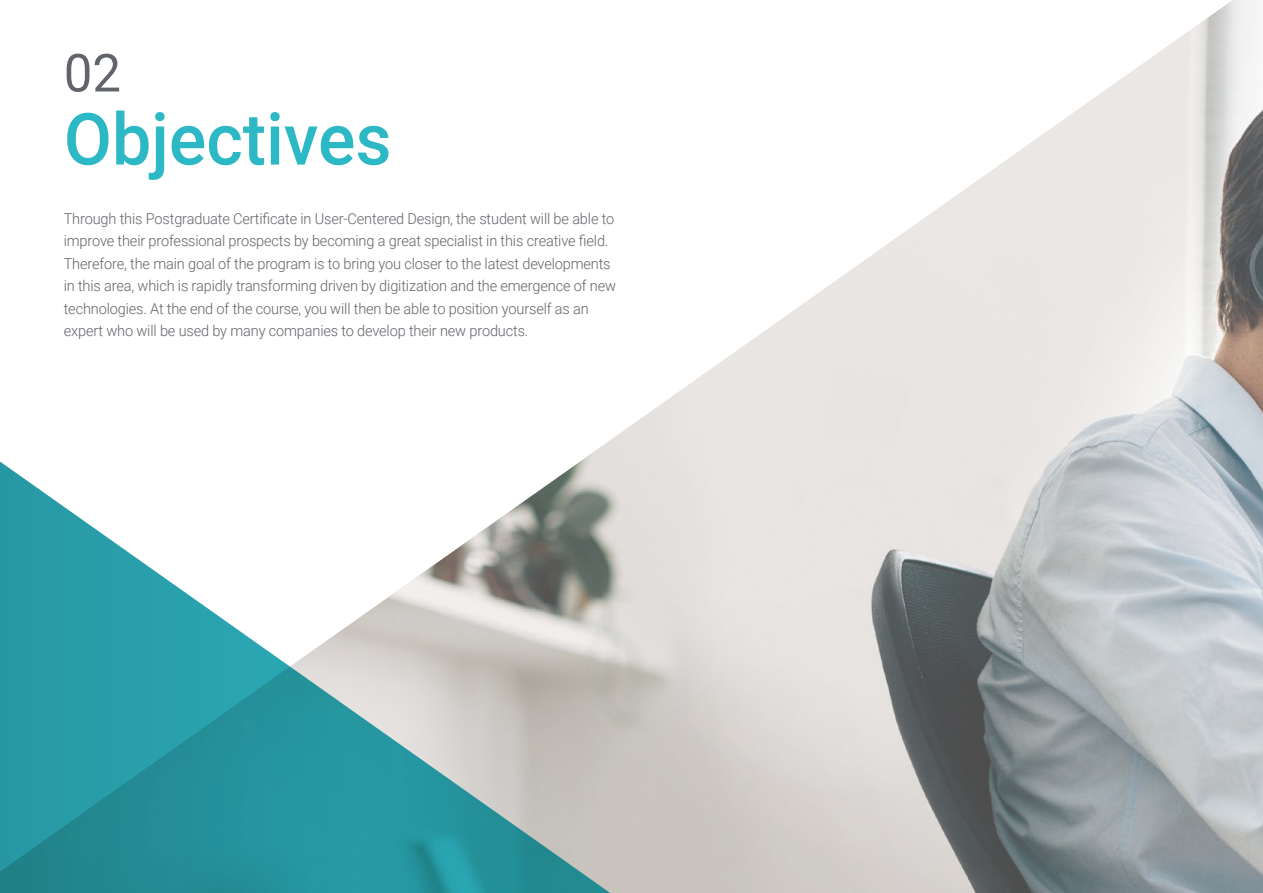
<style>
.page{position:relative;width:1263px;height:893px;background:#fff}
.page>*{position:absolute;margin:0;border:0;box-sizing:border-box;transform-origin:0 0}
.t1{font:500 72px "Roboto";color:#2db8c5}
.t2{font:52.5px "Roboto";color:#61646a}
.t3{font:300 15px/22.5px "Roboto";letter-spacing:-.01em;color:#61646a}
</style>
<div class="page">
<img style="left:602px;top:0;width:661px;height:893px">
<svg style="left:0;top:446px;width:640px;height:447px"></svg>
<h2 class="t2" style="left:64px;top:36px;width:59px">02</h2>
<h1 class="t1" style="left:64px;top:89px;width:329px">Objectives</h1>
<p class="t3" style="left:64px;top:207px;width:554px">Through this Postgraduate Certificate in User-Centered Design, the student will be able to improve their professional prospects by becoming a great specialist in this creative field.<br>Therefore, the main goal of the program is to bring you closer to the latest developments in this area, which is rapidly transforming driven by digitization and the emergence of new technologies. At the end of the course, you will then be able to position yourself as an expert who will be used by many companies to develop their new products.</p>
</div>
